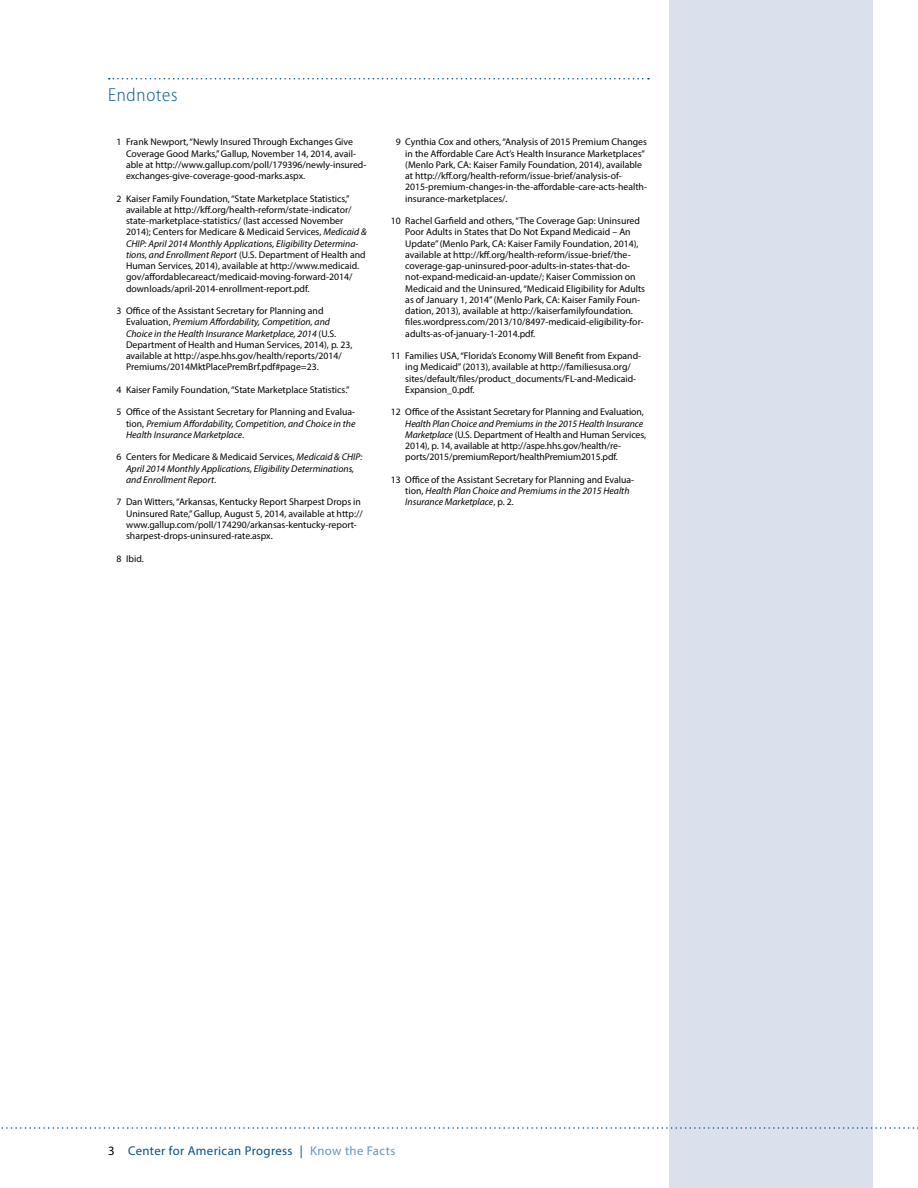
<style>
.page{position:relative;width:918px;height:1188px;background:#fff}
.page>*{position:absolute;margin:0;border:0;box-sizing:border-box;transform-origin:0 0}
.t1{font:300 semi-condensed 18.75px "Myriad Pro";letter-spacing:.04em;color:#005288}
.t2{font:12.75px "Myriad Pro";letter-spacing:.03em;color:#005288}
.t3{font:9.75px/11.2px "Myriad Pro";color:#000}
.t4{font:italic 9.75px/11.2px "Myriad Pro";color:#000;text-align:justify}
.s1{font-style:italic}
.s2{font-style:normal}
.s3{color:#000}
.s4{color:#6697b8}
</style>
<div class="page">
<div style="left:669px;top:0;width:204px;height:1188px;background:#dae1ed"></div>
<svg style="left:109px;top:78px;width:540px;height:2px"></svg>
<svg style="left:1px;top:1127px;width:917px;height:2px"></svg>
<h1 class="t1" style="left:108px;top:84px;width:71px">Endnotes</h1>
<p class="t3" style="left:126px;top:136px;width:242px;text-indent:-10px">1 Frank Newport, “Newly Insured Through Exchanges Give Coverage Good Marks,” Gallup, November 14, 2014, avail&shy;able at http://www.gallup.com/poll/179396/newly-insured&shy;exchanges-give-coverage-good-marks.aspx.</p>
<p class="t3" style="left:126px;top:193px;width:242px;text-indent:-10px">2 Kaiser Family Foundation, “State Marketplace Statistics,” available at http://kff.org/health-reform/state-indicator/ state-marketplace-statistics/ (last accessed November 2014); Centers for Medicare &amp; Medicaid Services, <span class="s1">Medicaid &amp; CHIP: April 2014 Monthly Applications, Eligibility Determina&shy;tions, and Enrollment Report</span> (U.S. Department of Health and Human Services, 2014), available at http://www.medicaid. gov/affordablecareact/medicaid-moving-forward-2014/ downloads/april-2014-enrollment-report.pdf.</p>
<p class="t3" style="left:126px;top:305px;width:228px;text-indent:-10px">3 Office of the Assistant Secretary for Planning and Evaluation, <span class="s1">Premium Affordability, Competition, and Choice in the Health Insurance Marketplace, 2014</span> (U.S.<br>Department of Health and Human Services, 2014), p. 23, available at http://aspe.hhs.gov/health/reports/2014/ Premiums/2014MktPlacePremBrf.pdf#page=23.</p>
<p class="t3" style="left:117px;top:384px;width:235px">4 Kaiser Family Foundation, “State Marketplace Statistics.”</p>
<p class="t4" style="left:126px;top:406px;width:231px;text-indent:-10px"><span class="s2">5 Office of the Assistant Secretary for Planning and Evalua&shy;tion,</span> Premium Affordability, Competition, and Choice in the Health Insurance Marketplace<span class="s2">.</span></p>
<p class="t4" style="left:126px;top:451px;width:238px;text-align:left;text-indent:-10px"><span class="s2">6 Centers for Medicare &amp; Medicaid Services,</span> Medicaid &amp; CHIP:<br>April 2014 Monthly Applications, Eligibility Determinations, and Enrollment Report<span class="s2">.</span></p>
<p class="t3" style="left:126px;top:496px;width:238px;text-indent:-10px">7 Dan Witters, “Arkansas, Kentucky Report Sharpest Drops in Uninsured Rate,” Gallup, August 5, 2014, available at http:// www.gallup.com/poll/174290/arkansas-kentucky-report&shy;sharpest-drops-uninsured-rate.aspx.</p>
<p class="t3" style="left:117px;top:553px;width:29px">8 Ibid.</p>
<p class="t3" style="left:405px;top:136px;width:243px;text-indent:-10px">9 Cynthia Cox and others, “Analysis of 2015 Premium Changes in the Affordable Care Act’s Health Insurance Marketplaces” (Menlo Park, CA: Kaiser Family Foundation, 2014), available at http://kff.org/health-reform/issue-brief/analysis-of-2015-premium-changes-in-the-affordable-care-acts-health&shy;insurance-marketplaces/.</p>
<p class="t3" style="left:405px;top:215px;width:241px;text-indent:-15px">10 Rachel Garfield and others, “The Coverage Gap: Uninsured Poor Adults in States that Do Not Expand Medicaid – An Update” (Menlo Park, CA: Kaiser Family Foundation, 2014), available at http://kff.org/health-reform/issue-brief/the&shy;coverage-gap-uninsured-poor-adults-in-states-that-do&shy;not-expand-medicaid-an-update/; Kaiser Commission on Medicaid and the Uninsured, “Medicaid Eligibility for Adults as of January 1, 2014” (Menlo Park, CA: Kaiser Family Foun&shy;dation, 2013), available at http://kaiserfamilyfoundation. files.wordpress.com/2013/10/8497-medicaid-eligibility-for&shy;adults-as-of-january-1-2014.pdf.</p>
<p class="t3" style="left:405px;top:350px;width:237px;text-indent:-15px">11 Families USA, “Florida’s Economy Will Benefit from Expand&shy;ing Medicaid” (2013), available at http://familiesusa.org/ sites/default/files/product_documents/FL-and-Medicaid-Expansion_0.pdf.</p>
<p class="t3" style="left:391px;top:406px;width:255px">12 Office of the Assistant Secretary for Planning and Evaluation,</p>
<p class="t3" style="left:405px;top:418px;width:242px"><span class="s1">Health Plan Choice and Premiums in the 2015 Health Insurance Marketplace</span> (U.S. Department of Health and Human Services, 2014), p. 14, available at http://aspe.hhs.gov/health/re&shy;ports/2015/premiumReport/healthPremium2015.pdf.</p>
<p class="t3" style="left:405px;top:474px;width:231px;text-indent:-15px">13 Office of the Assistant Secretary for Planning and Evalua&shy;tion, <span class="s1">Health Plan Choice and Premiums in the 2015 Health<br>Insurance Marketplace</span>, p. 2.</p>
<h2 class="t2" style="left:108px;top:1143px;width:289px"><span class="s3">3</span> Center for American Progress | <span class="s4">Know the Facts</span></h2>
</div>
